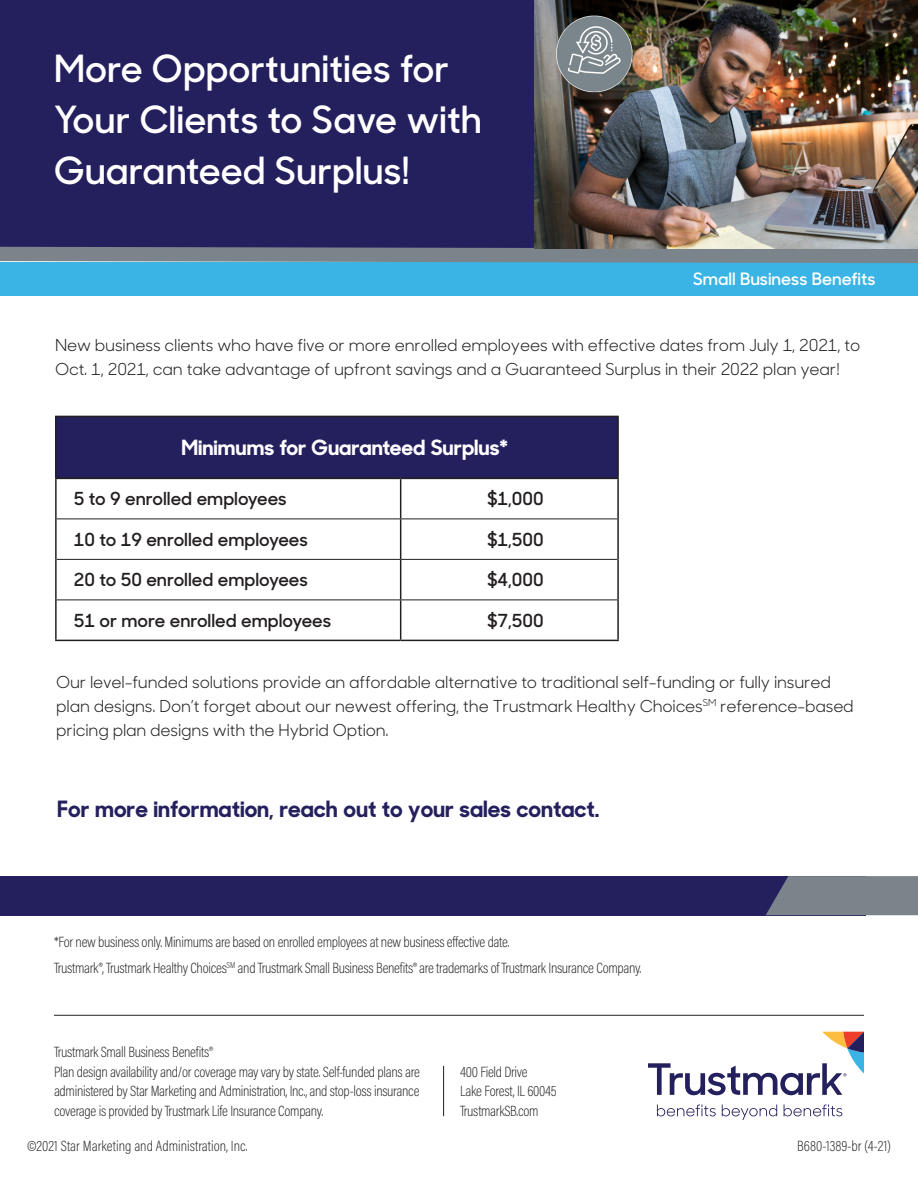
<style>
.page{position:relative;width:918px;height:1188px;background:#fff}
.page>*{position:absolute;margin:0;border:0;box-sizing:border-box;transform-origin:0 0}
.t1{font:600 37.5px/51px "Sharp Sans No 1";color:#fff}
.Paragraph{font:700 22.5px "Sharp Sans No 1";color:#24205e}
.t2{font:700 21px "Sharp Sans No 1";color:#fff}
.t3{font:600 18px "Sharp Sans No 1";color:#231f20}
.t4{font:600 17.1px "Sharp Sans No 1";color:#fff}
.Paragraph-2{font:16.5px/24px "Sharp Sans No 1";letter-spacing:-.01em;color:#231f20}
.t5{font:200 15px/19.5px "Acumin Pro Cond";letter-spacing:-.02em;color:#231f20;text-align:justify}
.t6{font:200 15px "Acumin Pro Cond";color:#231f20}
</style>
<div class="page">
<hr style="left:54px;top:1015px;width:810px;height:1px;background:#231f20">
<svg style="left:657px;top:1105px;width:59px;height:11px"></svg>
<svg style="left:722px;top:1105px;width:55px;height:15px"></svg>
<svg style="left:784px;top:1105px;width:58px;height:11px"></svg>
<svg style="left:648px;top:1032px;width:216px;height:63px"></svg>
<hr style="left:443px;top:1066px;width:1px;height:50px;background:#231f20">
<div style="left:0;top:876px;width:865px;height:39px;background:#24205e"></div>
<svg style="left:766px;top:876px;width:152px;height:39px;background:#747c87"></svg>
<div style="left:56px;top:416px;width:562px;height:62px;background:#24205e"></div>
<hr style="left:55px;top:416px;width:346px;height:1px;background:#231f20">
<hr style="left:55px;top:417px;width:2px;height:61px;background:#231f20">
<hr style="left:401px;top:416px;width:218px;height:1px;background:#231f20">
<hr style="left:617px;top:417px;width:2px;height:61px;background:#231f20">
<hr style="left:55px;top:478px;width:346px;height:1px;background:#231f20">
<hr style="left:55px;top:479px;width:2px;height:40px;background:#231f20">
<hr style="left:401px;top:478px;width:218px;height:1px;background:#231f20">
<hr style="left:400px;top:479px;width:1px;height:40px;background:#231f20">
<hr style="left:617px;top:479px;width:2px;height:40px;background:#231f20">
<hr style="left:55px;top:519px;width:2px;height:40px;background:#231f20">
<hr style="left:400px;top:519px;width:1px;height:40px;background:#231f20">
<hr style="left:617px;top:519px;width:2px;height:40px;background:#231f20">
<hr style="left:55px;top:559px;width:2px;height:41px;background:#231f20">
<hr style="left:400px;top:560px;width:1px;height:40px;background:#231f20">
<hr style="left:617px;top:559px;width:2px;height:41px;background:#231f20">
<hr style="left:55px;top:600px;width:2px;height:40px;background:#231f20">
<hr style="left:400px;top:600px;width:1px;height:40px;background:#231f20">
<hr style="left:617px;top:600px;width:2px;height:40px;background:#231f20">
<hr style="left:55px;top:640px;width:346px;height:1px;background:#231f20">
<hr style="left:401px;top:640px;width:218px;height:1px;background:#231f20">
<hr style="left:57px;top:519px;width:344px;height:1px;background:#231f20">
<hr style="left:401px;top:519px;width:216px;height:1px;background:#231f20">
<hr style="left:57px;top:559px;width:344px;height:1px;background:#231f20">
<hr style="left:401px;top:559px;width:216px;height:1px;background:#231f20">
<hr style="left:57px;top:600px;width:344px;height:1px;background:#231f20">
<hr style="left:401px;top:600px;width:216px;height:1px;background:#231f20">
<div style="left:0;top:0;width:918px;height:255px;background:#24205e"></div>
<div style="left:0;top:262px;width:918px;height:33px;background:#3ab4e5"></div>
<svg style="left:0;top:247px;width:918px;height:16px;background:#798790"></svg>
<img style="left:535px;top:0;width:383px;height:248px">
<img style="left:555px;top:14px;width:83px;height:79px">
<p class="t1" style="left:54px;top:41px;width:430px">More Opportunities for<br>Your Clients to Save with<br>Guaranteed Surplus!</p>
<p class="t4" style="left:693px;top:266px;width:184px">Small Business Benefits</p>
<p class="Paragraph-2" style="left:55px;top:332px;width:807px">New business clients who have five or more enrolled employees with effective dates from July 1, 2021, to<br>Oct. 1, 2021, can take advantage of upfront savings and a Guaranteed Surplus in their 2022 plan year!</p>
<p class="t2" style="left:181px;top:432px;width:328px">Minimums for Guaranteed Surplus*</p>
<p class="t3" style="left:74px;top:486px;width:214px">5 to 9 enrolled employees</p>
<p class="t3" style="left:487px;top:486px;width:58px">$1,000</p>
<p class="t3" style="left:74px;top:526px;width:236px">10 to 19 enrolled employees</p>
<p class="t3" style="left:487px;top:526px;width:58px">$1,500</p>
<p class="t3" style="left:74px;top:567px;width:236px">20 to 50 enrolled employees</p>
<p class="t3" style="left:487px;top:567px;width:58px">$4,000</p>
<p class="t3" style="left:74px;top:607px;width:259px">51 or more enrolled employees</p>
<p class="t3" style="left:487px;top:607px;width:58px">$7,500</p>
<p class="Paragraph-2" style="left:56px;top:669px;width:799px">Our level-funded solutions provide an affordable alternative to traditional self-funding or fully insured plan designs. Don’t forget about our newest offering, the Trustmark Healthy Choices<sup>SM</sup> reference-based pricing plan designs with the Hybrid Option.</p>
<p class="Paragraph" style="left:57px;top:792px;width:544px">For more information, reach out to your sales contact.</p>
<p class="t5" style="left:54px;top:932px;width:457px">*For new business only. Minimums are based on enrolled employees at new business effective date.</p>
<p class="t5" style="left:54px;top:958px;width:589px">Trustmark®, Trustmark Healthy Choices<sup>SM</sup> and Trustmark Small Business Benefits® are trademarks of Trustmark Insurance Company.</p>
<p class="t5" style="left:54px;top:1042px;width:160px">Trustmark Small Business Benefits®</p>
<p class="t5" style="left:54px;top:1062px;width:367px">Plan design availability and/or coverage may vary by state. Self-funded plans are administered by Star Marketing and Administration, Inc., and stop-loss insurance coverage is provided by Trustmark Life Insurance Company.</p>
<p class="t5" style="left:460px;top:1062px;width:69px">400 Field Drive</p>
<p class="t5" style="left:460px;top:1081px;width:98px">Lake Forest, IL 60045</p>
<p class="t5" style="left:460px;top:1101px;width:80px">TrustmarkSB.com</p>
<p class="t6" style="left:27px;top:1137px;width:222px">©2021 Star Marketing and Administration, Inc.</p>
<p class="t6" style="left:797px;top:1137px;width:95px">B680-1389-br (4-21)</p>
</div>
